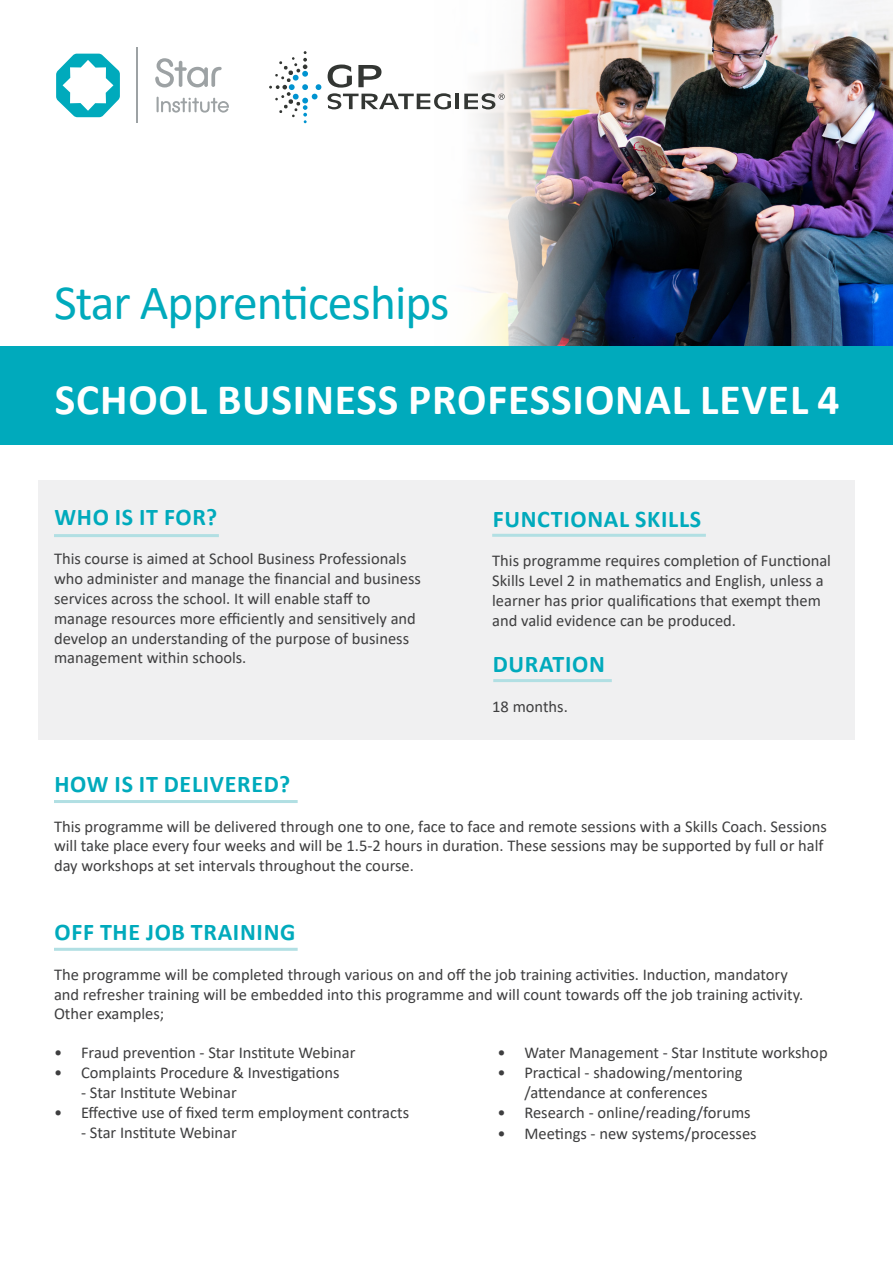
<style>
.page{position:relative;width:893px;height:1263px;background:#fff}
.page>*{position:absolute;margin:0;border:0;box-sizing:border-box;transform-origin:0 0}
.t1{font:49.5px "Calibri";letter-spacing:-.02em;color:#00aabc}
.t2{font:700 43.5px "Calibri";letter-spacing:.02em;color:#fff}
.t3{font:700 24px "Calibri";letter-spacing:.03em;color:#00aabc}
.t4{font:16.5px/19.8px "Calibri";color:#3e3e3f}
</style>
<div class="page">
<img style="left:612px;top:0;width:281px;height:346px">
<div style="left:38px;top:480px;width:817px;height:260px;background:#f0f0f1"></div>
<img style="left:425px;top:0;width:187px;height:346px">
<div style="left:0;top:346px;width:893px;height:98px;background:#00aabc"></div>
<hr style="left:137px;top:48px;width:1px;height:75px;background:#9da2a4">
<svg style="left:56px;top:54px;width:64px;height:63px"></svg>
<svg style="left:155px;top:58px;width:67px;height:29px"></svg>
<svg style="left:157px;top:97px;width:72px;height:16px"></svg>
<svg style="left:328px;top:65px;width:123px;height:44px"></svg>
<hr style="left:455px;top:94px;width:4px;height:15px;background:#333633">
<svg style="left:269px;top:51px;width:52px;height:72px"></svg>
<svg style="left:464px;top:93px;width:41px;height:16px"></svg>
<hr style="left:54px;top:534px;width:165px;height:3px;background:#b1dfe3">
<hr style="left:492px;top:534px;width:214px;height:3px;background:#b1dfe3">
<hr style="left:493px;top:679px;width:119px;height:3px;background:#b1dfe3">
<hr style="left:54px;top:800px;width:244px;height:3px;background:#b1dfe3">
<hr style="left:54px;top:948px;width:244px;height:3px;background:#b1dfe3">
<p class="t1" style="left:54px;top:268px;width:397px">Star Apprenticeships</p>
<p class="t2" style="left:55px;top:368px;width:786px">SCHOOL BUSINESS PROFESSIONAL LEVEL 4</p>
<p class="t3" style="left:54px;top:500px;width:164px">WHO IS IT FOR?</p>
<p class="t4" style="left:54px;top:549px;width:368px">This course is aimed at School Business Professionals who administer and manage the financial and business services across the school. It will enable staff to manage resources more efficiently and sensitively and develop an understanding of the purpose of business management within schools.</p>
<p class="t3" style="left:493px;top:502px;width:210px">FUNCTIONAL SKILLS</p>
<p class="t4" style="left:492px;top:550px;width:340px">This programme requires completion of Functional Skills Level 2 in mathematics and English, unless a learner has prior qualifications that exempt them and valid evidence can be produced.</p>
<p class="t3" style="left:493px;top:647px;width:114px">DURATION</p>
<p class="t4" style="left:492px;top:696px;width:77px">18 months.</p>
<p class="t3" style="left:54px;top:767px;width:237px">HOW IS IT DELIVERED?</p>
<p class="t4" style="left:54px;top:816px;width:774px">This programme will be delivered through one to one, face to face and remote sessions with a Skills Coach. Sessions will take place every four weeks and will be 1.5-2 hours in duration. These sessions may be supported by full or half day workshops at set intervals throughout the course.</p>
<p class="t3" style="left:54px;top:915px;width:243px">OFF THE JOB TRAINING</p>
<p class="t4" style="left:54px;top:964px;width:751px">The programme will be completed through various on and off the job training activities. Induction, mandatory and refresher training will be embedded into this programme and will count towards off the job training activity.<br>Other examples;</p>
<p class="t4" style="left:54px;top:1042px;width:303px">• Fraud prevention - Star Institute Webinar</p>
<p class="t4" style="left:54px;top:1062px;width:287px">• Complaints Procedure &amp; Investigations</p>
<p class="t4" style="left:81px;top:1082px;width:157px">- Star Institute Webinar</p>
<p class="t4" style="left:54px;top:1102px;width:357px">• Effective use of fixed term employment contracts</p>
<p class="t4" style="left:81px;top:1122px;width:157px">- Star Institute Webinar</p>
<p class="t4" style="left:497px;top:1042px;width:332px">• Water Management - Star Institute workshop</p>
<p class="t4" style="left:497px;top:1062px;width:247px;text-align:center">• Practical - shadowing/mentoring /attendance at conferences</p>
<p class="t4" style="left:497px;top:1102px;width:255px">• Research - online/reading/forums</p>
<p class="t4" style="left:497px;top:1123px;width:261px">• Meetings - new systems/processes</p>
</div>
